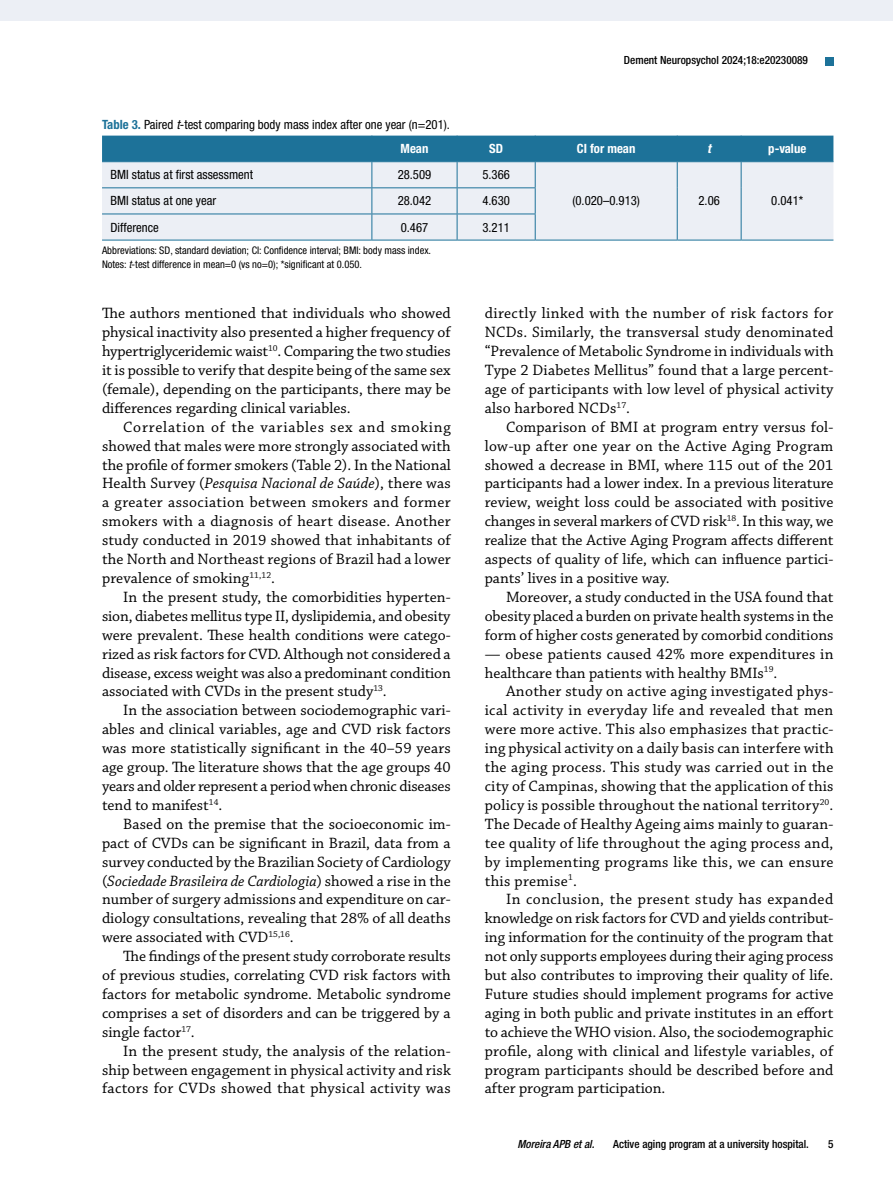
<style>
.page{position:relative;width:893px;height:1191px;background:#fff}
.page>*{position:absolute;margin:0;border:0;box-sizing:border-box;transform-origin:0 0}
.t1{font:15.75px/18.9px "Chaparral Pro";color:#000;text-align:justify}
.t2{font:condensed 12.75px/24px "Helvetica Neue LT Std";color:#000}
.t3{font:700 condensed 12.75px "Helvetica Neue LT Std";color:#fff}
.t4{font:italic 700 condensed 12.75px "Helvetica Neue LT Std";color:#fff}
.t5{font:500 condensed 11.25px "Helvetica Neue LT Std";color:#000}
.t6{font:italic 500 condensed 11.25px "Helvetica Neue LT Std";color:#000}
.t7{font:condensed 10.5px/13.8px "Helvetica Neue LT Std";color:#000}
.s1{font-weight:700;color:#1d7299}
.s2{font-style:italic}
.s3{font-weight:700;color:#fff}
</style>
<div class="page">
<div style="left:0;top:0;width:893px;height:21px;background:#eceff5"></div>
<div style="left:825px;top:57px;width:8px;height:8px;background:#1d7299"></div>
<hr style="left:535px;top:240px;width:142px;height:1px;background:#1d7299">
<hr style="left:677px;top:240px;width:64px;height:1px;background:#1d7299">
<hr style="left:741px;top:240px;width:92px;height:1px;background:#1d7299">
<svg style="left:102px;top:136px;width:731px;height:104px;background:#b3ccdb"></svg>
<hr style="left:102px;top:240px;width:270px;height:1px;background:#1d7299">
<hr style="left:372px;top:240px;width:85px;height:1px;background:#1d7299">
<hr style="left:457px;top:240px;width:78px;height:1px;background:#1d7299">
<p class="t2" style="left:401px;top:113px;width:51px;text-indent:-298px"><span class="s1">Table 3.</span> Paired <span class="s2">t</span>-test comparing body mass index after one year (n=201).<br><span class="s3">Mean</span></p>
<p class="t5" style="left:624px;top:54px;width:186px">Dement Neuropsychol 2024;18:e20230089</p>
<p class="t3" style="left:489px;top:141px;width:15px">SD</p>
<p class="t3" style="left:577px;top:141px;width:60px">CI for mean</p>
<p class="t4" style="left:707px;top:141px;width:5px">t</p>
<p class="t3" style="left:768px;top:141px;width:40px">p-value</p>
<p class="t2" style="left:111px;top:163px;width:144px">BMI status at first assessment</p>
<p class="t2" style="left:398px;top:163px;width:35px">28.509</p>
<p class="t2" style="left:482px;top:163px;width:29px">5.366</p>
<p class="t2" style="left:111px;top:189px;width:107px">BMI status at one year</p>
<p class="t2" style="left:398px;top:189px;width:35px">28.042</p>
<p class="t2" style="left:482px;top:189px;width:29px">4.630</p>
<p class="t2" style="left:572px;top:189px;width:69px">(0.020–0.913)</p>
<p class="t2" style="left:698px;top:189px;width:23px">2.06</p>
<p class="t2" style="left:771px;top:189px;width:34px">0.041*</p>
<p class="t2" style="left:111px;top:215px;width:50px">Difference</p>
<p class="t2" style="left:401px;top:215px;width:29px">0.467</p>
<p class="t2" style="left:482px;top:215px;width:29px">3.211</p>
<p class="t7" style="left:102px;top:244px;width:331px">Abbreviations: SD, standard deviation; CI: Confidence interval; BMI: body mass index.<br>Notes: <span class="s2">t</span>-test difference in mean=0 (vs no=0); *significant at 0.050.</p>
<p class="t1" style="left:102px;top:304px;width:350px">The authors mentioned that individuals who showed physical inactivity also presented a higher frequency of hypertriglyceridemic waist<sup>10</sup>. Comparing the two studies it is possible to verify that despite being of the same sex (female), depending on the participants, there may be differences regarding clinical variables.</p>
<p class="t1" style="left:102px;top:418px;width:350px;text-indent:21px">Correlation of the variables sex and smoking showed that males were more strongly associated with the profile of former smokers (Table 2). In the National Health Survey (<span class="s2">Pesquisa Nacional de Saúde</span>), there was a greater association between smokers and former smokers with a diagnosis of heart disease. Another study conducted in 2019 showed that inhabitants of the North and Northeast regions of Brazil had a lower prevalence of smoking<sup>11,12</sup>.</p>
<p class="t1" style="left:102px;top:588px;width:350px;text-indent:21px">In the present study, the comorbidities hyperten&shy;sion, diabetes mellitus type II, dyslipidemia, and obesity were prevalent. These health conditions were catego&shy;rized as risk factors for CVD. Although not considered a disease, excess weight was also a predominant condition associated with CVDs in the present study<sup>13</sup>.</p>
<p class="t1" style="left:102px;top:701px;width:350px;text-indent:21px">In the association between sociodemographic vari&shy;ables and clinical variables, age and CVD risk factors was more statistically significant in the 40–59 years age group. The literature shows that the age groups 40 years and older represent a period when chronic diseases tend to manifest<sup>14</sup>.</p>
<p class="t1" style="left:102px;top:815px;width:350px;text-indent:21px">Based on the premise that the socioeconomic im&shy;pact of CVDs can be significant in Brazil, data from a survey conducted by the Brazilian Society of Cardiology (<span class="s2">Sociedade Brasileira de Cardiologia</span>) showed a rise in the number of surgery admissions and expenditure on car&shy;diology consultations, revealing that 28% of all deaths were associated with CVD<sup>15,16</sup>.</p>
<p class="t1" style="left:102px;top:947px;width:350px;text-indent:21px">The findings of the present study corroborate results of previous studies, correlating CVD risk factors with factors for metabolic syndrome. Metabolic syndrome comprises a set of disorders and can be triggered by a single factor<sup>17</sup>.</p>
<p class="t1" style="left:102px;top:1041px;width:350px;text-indent:21px">In the present study, the analysis of the relation&shy;ship between engagement in physical activity and risk factors for CVDs showed that physical activity was</p>
<p class="t1" style="left:485px;top:304px;width:350px">directly linked with the number of risk factors for NCDs. Similarly, the transversal study denominated “Prevalence of Metabolic Syndrome in individuals with Type 2 Diabetes Mellitus” found that a large percent&shy;age of participants with low level of physical activity also harbored NCDs<sup>17</sup>.</p>
<p class="t1" style="left:485px;top:418px;width:350px;text-indent:21px">Comparison of BMI at program entry versus fol&shy;low-up after one year on the Active Aging Program showed a decrease in BMI, where 115 out of the 201 participants had a lower index. In a previous literature review, weight loss could be associated with positive changes in several markers of CVD risk<sup>18</sup>. In this way, we realize that the Active Aging Program affects different aspects of quality of life, which can influence partici&shy;pants’ lives in a positive way.</p>
<p class="t1" style="left:485px;top:588px;width:350px;text-indent:21px">Moreover, a study conducted in the USA found that obesity placed a burden on private health systems in the form of higher costs generated by comorbid conditions</p>
<p class="t1" style="left:485px;top:645px;width:350px">— obese patients caused 42% more expenditures in healthcare than patients with healthy BMIs<sup>19</sup>.</p>
<p class="t1" style="left:485px;top:682px;width:350px;text-indent:21px">Another study on active aging investigated phys&shy;ical activity in everyday life and revealed that men were more active. This also emphasizes that practic&shy;ing physical activity on a daily basis can interfere with the aging process. This study was carried out in the city of Campinas, showing that the application of this policy is possible throughout the national territory<sup>20</sup>.<br>The Decade of Healthy Ageing aims mainly to guaran&shy;tee quality of life throughout the aging process and, by implementing programs like this, we can ensure this premise<sup>1</sup>.</p>
<p class="t1" style="left:485px;top:890px;width:350px;text-indent:21px">In conclusion, the present study has expanded knowledge on risk factors for CVD and yields contribut&shy;ing information for the continuity of the program that not only supports employees during their aging process but also contributes to improving their quality of life.<br>Future studies should implement programs for active aging in both public and private institutes in an effort to achieve the WHO vision. Also, the sociodemographic profile, along with clinical and lifestyle variables, of program participants should be described before and after program participation.</p>
<p class="t6" style="left:517px;top:1137px;width:79px">Moreira APB et al.</p>
<p class="t5" style="left:613px;top:1137px;width:197px">Active aging program at a university hospital.</p>
<p class="t5" style="left:828px;top:1137px;width:7px">5</p>
</div>
